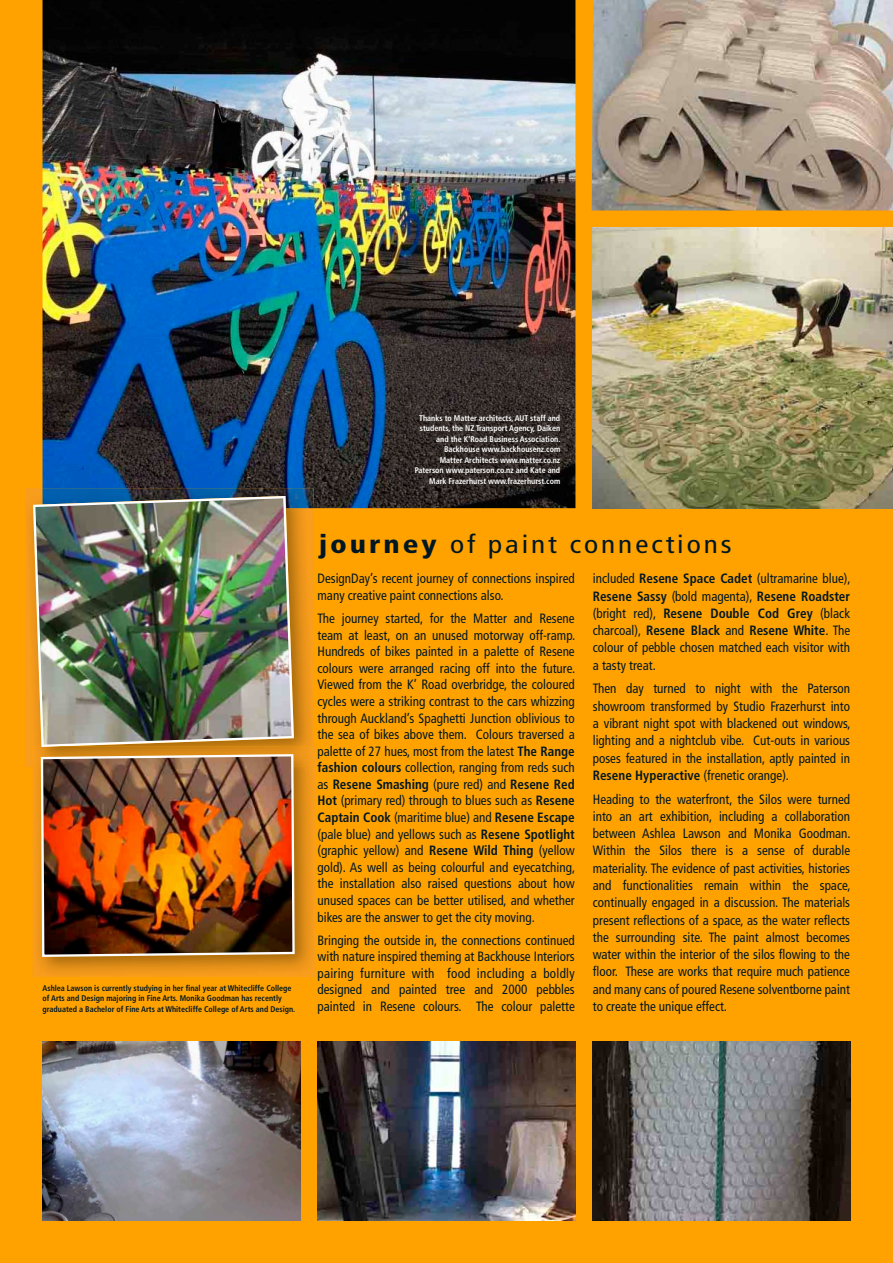
<style>
.page{position:relative;width:893px;height:1263px;background:#ffa200}
.page>*{position:absolute;margin:0;border:0;box-sizing:border-box;transform-origin:0 0}
.t1{font:condensed 25.5px "Frutiger";letter-spacing:.1em;color:#001722;scale:1.15 1}
.t2{font:condensed 13.5px/16.6px "Frutiger";color:#001722;text-align:justify}
.t3{font:700 condensed 8.25px/10.5px "Frutiger";color:#fff;text-align:right}
.t4{font:700 condensed 8.25px/10.5px "Frutiger";color:#001722}
.s1{font-weight:900}
.s2{font-weight:700}
</style>
<div class="page">
<img style="left:317px;top:1042px;width:258px;height:178px">
<img style="left:43px;top:1042px;width:257px;height:178px">
<img style="left:592px;top:1042px;width:258px;height:178px">
<img style="left:43px;top:0;width:532px;height:508px">
<img style="left:25px;top:488px;width:289px;height:279px">
<img style="left:43px;top:488px;width:271px;height:20px">
<img style="left:33px;top:496px;width:261px;height:250px">
<img style="left:33px;top:746px;width:282px;height:231px">
<img style="left:33px;top:746px;width:281px;height:21px">
<svg style="left:41px;top:746px;width:20px;height:1px"></svg>
<img style="left:40px;top:753px;width:256px;height:205px">
<img style="left:592px;top:227px;width:301px;height:281px">
<img style="left:592px;top:0;width:301px;height:210px">
<p class="t4" style="left:43px;top:982px;width:254px">Ashlea Lawson is currently studying in her final year at Whitecliffe College of Arts and Design majoring in Fine Arts. Monika Goodman has recently graduated a Bachelor of Fine Arts at Whitecliffe College of Arts and Design.</p>
<p class="t3" style="left:415px;top:413px;width:147px">Thanks to Matter architects, AUT staff and students, the NZ Transport Agency, Daiken and the K’Road Business Association.<br>Backhouse www.backhousenz.com<br>Matter Architects www.matter.co.nz Paterson www.paterson.co.nz and Kate and Mark Frazerhurst www.frazerhurst.com</p>
<h1 class="t1" style="left:319px;top:529px;width:360px"><span class="s1">journey</span> of paint connections</h1>
<p class="t2" style="left:317px;top:570px;width:259px">DesignDay’s recent journey of connections inspired many creative paint connections also.</p>
<p class="t2" style="left:317px;top:610px;width:259px">The journey started, for the Matter and Resene team at least, on an unused motorway off-ramp.<br>Hundreds of bikes painted in a palette of Resene colours were arranged racing off into the future.<br>Viewed from the K’ Road overbridge, the coloured cycles were a striking contrast to the cars whizzing through Auckland’s Spaghetti Junction oblivious to the sea of bikes above them. Colours traversed a palette of 27 hues, most from the latest <span class="s2">The Range fashion colours</span> collection, ranging from reds such as <span class="s2">Resene Smashing</span> (pure red) and <span class="s2">Resene Red Hot</span> (primary red) through to blues such as <span class="s2">Resene Captain Cook</span> (maritime blue) and <span class="s2">Resene Escape </span>(pale blue) and yellows such as <span class="s2">Resene Spotlight </span>(graphic yellow) and <span class="s2">Resene Wild Thing</span> (yellow gold). As well as being colourful and eyecatching, the installation also raised questions about how unused spaces can be better utilised, and whether bikes are the answer to get the city moving.</p>
<p class="t2" style="left:317px;top:932px;width:259px">Bringing the outside in, the connections continued with nature inspired theming at Backhouse Interiors pairing furniture with food including a boldly designed and painted tree and 2000 pebbles painted in Resene colours. The colour palette</p>
<p class="t2" style="left:593px;top:570px;width:259px;line-height:17.2px">included <span class="s2">Resene Space Cadet</span> (ultramarine blue), <span class="s2">Resene Sassy</span> (bold magenta), <span class="s2">Resene Roadster </span>(bright red), <span class="s2">Resene Double Cod Grey</span> (black charcoal), <span class="s2">Resene Black</span> and <span class="s2">Resene White</span>. The colour of pebble chosen matched each visitor with a tasty treat.</p>
<p class="t2" style="left:593px;top:680px;width:259px;line-height:17.2px">Then day turned to night with the Paterson showroom transformed by Studio Frazerhurst into a vibrant night spot with blackened out windows, lighting and a nightclub vibe. Cut-outs in various poses featured in the installation, aptly painted in <span class="s2">Resene Hyperactive</span> (frenetic orange).</p>
<p class="t2" style="left:593px;top:790px;width:259px;line-height:17.2px">Heading to the waterfront, the Silos were turned into an art exhibition, including a collaboration between Ashlea Lawson and Monika Goodman.<br>Within the Silos there is a sense of durable materiality. The evidence of past activities, histories and functionalities remain within the space, continually engaged in a discussion. The materials present reflections of a space, as the water reflects the surrounding site. The paint almost becomes water within the interior of the silos flowing to the floor. These are works that require much patience and many cans of poured Resene solventborne paint to create the unique effect.</p>
</div>
